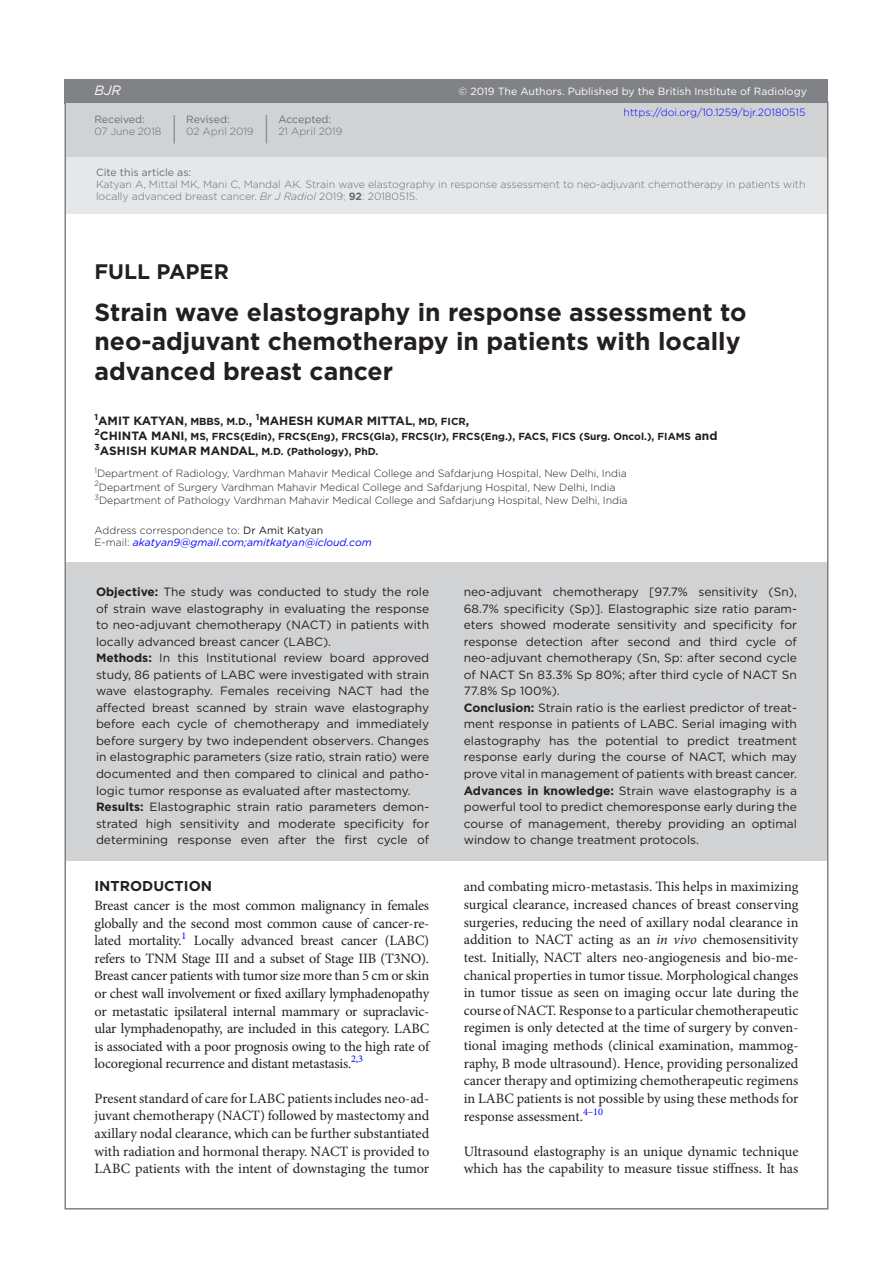
<style>
.page{position:relative;width:893px;height:1263px;background:#fff}
.page>*{position:absolute;margin:0;border:0;box-sizing:border-box;transform-origin:0 0}
.t1{font:700 24.75px/29.2px "Gotham";color:#231f20}
.t2{font:700 21px "Gotham";color:#231f20}
.t3{font:14.25px/17.7px "Minion Pro";letter-spacing:-.005em;color:#231f20;text-align:justify}
.t4{font:700 14.25px "Gotham";color:#231f20}
.t5{font:italic 13.5px "Gotham";color:#fff}
.t6{font:12px/16.5px "Gotham";color:#231f20}
.t7{font:700 12px "Gotham";color:#231f20}
.t8{font:300 10.5px/13.5px "Gotham";letter-spacing:-.005em;color:#231f20}
.t9{font:300 10.5px/12px "Gotham";color:#6c6d70}
.t10{font:italic 10.5px/12px "Gotham";color:#00f}
.t11{font:10.5px "Gotham";color:#fff}
.t12{font:10.5px "Gotham";color:#6c6d70}
.t13{font:300 10.5px "Gotham";color:#00f}
.t14{font:700 10.2px "Gotham";color:#231f20}
.s1{font-style:italic}
.s2{font-weight:700}
.s3{font-size:10.2px}
.s4{font-size:12px}
.s5{font-weight:300;font-style:normal;color:#231f20}
.s6{font-style:normal;color:#231f20}
</style>
<div class="page">
<div style="left:64px;top:79px;width:764px;height:24px;background:#808285"></div>
<div style="left:66px;top:154px;width:761px;height:59px;background:#e6e7e9"></div>
<div style="left:66px;top:103px;width:761px;height:53px;background:#d1d2d4"></div>
<svg style="left:266px;top:115px;width:1px;height:28px"></svg>
<hr style="left:173px;top:115px;width:2px;height:29px;background:#939598">
<div style="left:66px;top:563px;width:761px;height:298px;background:#d1d2d4"></div>
<p class="t5" style="left:94px;top:83px;width:28px">BJR</p>
<p class="t12" style="left:94px;top:113px;width:52px">Received:</p>
<p class="t9" style="left:94px;top:125px;width:68px">07 June 2018</p>
<p class="t12" style="left:186px;top:113px;width:45px">Revised:</p>
<p class="t9" style="left:186px;top:125px;width:69px">02 April 2019</p>
<p class="t12" style="left:278px;top:113px;width:54px">Accepted:</p>
<p class="t9" style="left:278px;top:125px;width:66px">21 April 2019</p>
<p class="t11" style="left:459px;top:85px;width:350px">© 2019 The Authors. Published by the British Institute of Radiology</p>
<p class="t13" style="left:624px;top:106px;width:183px">https://doi.org/10.1259/bjr.20180515</p>
<p class="t12" style="left:96px;top:165px;width:97px">Cite this article as:</p>
<p class="t9" style="left:96px;top:178px;width:711px">Katyan A, Mittal MK, Mani C, Mandal AK. Strain wave elastography in response assessment to neo-adjuvant chemotherapy in patients with locally advanced breast cancer. <span class="s1">Br J Radiol</span> 2019; <span class="s2">92</span>: 20180515.</p>
<h2 class="t2" style="left:94px;top:258px;width:136px">Full Paper</h2>
<h1 class="t1" style="left:94px;top:298px;width:653px">Strain wave elastography in response assessment to neo-adjuvant chemotherapy in patients with locally advanced breast cancer</h1>
<p class="t7" style="left:94px;top:412px;width:376px"><sup>1</sup>Amit Katyan<span class="s3">, M BBS, M .D.</span>, <sup>1</sup>Mahesh Kumar M ittal<span class="s3">, M D, FI CR</span>,</p>
<p class="t14" style="left:94px;top:429px;width:577px"><sup>2</sup><span class="s4">Chinta Mani</span>, MS, FRCS(Edin), FRCS(Eng), FRCS(Gla), FRCS(I r), FRCS(Eng.), FACS, FI CS (Surg. Oncol.), FIAM</p>
<p class="t7" style="left:685px;top:427px;width:34px"><span class="s3">S</span> and</p>
<p class="t14" style="left:94px;top:444px;width:285px"><sup>3</sup><span class="s4">Ashish Kumar Mandal</span>, M .D. (Pathology), PhD.</p>
<p class="t8" style="left:94px;top:466px;width:535px"><sup>1</sup>Department of Radiology, Vardhman Mahavir Medical College and Safdarjung Hospital, New Delhi, India<br><sup>2</sup>Department of Surgery Vardhman Mahavir Medical College and Safdarjung Hospital, New Delhi, India<br><sup>3</sup>Department of Pathology Vardhman Mahavir Medical College and Safdarjung Hospital, New Delhi, India</p>
<p class="t10" style="left:95px;top:524px;width:279px"><span class="s5">Address correspondence to:</span> <span class="s6">Dr Amit Katyan<br></span><span class="s5">E-mail:</span> akatyan9@gmail.com;amitkatyan@icloud.com</p>
<p class="t6" style="left:96px;top:584px;width:335px"><span class="s2">Objective:</span> The study was conducted to study the role of strain wave elastography in evaluating the response to neo-adjuvant chemotherapy (NACT) in patients with locally advanced breast cancer (LABC).<br><span class="s2">Methods:</span> In this Institutional review board approved study, 86 patients of LABC were investigated with strain wave elastography. Females receiving NACT had the affected breast scanned by strain wave elastography before each cycle of chemotherapy and immediately before surgery by two independent observers. Changes in elastographic parameters (size ratio, strain ratio) were documented and then compared to clinical and patho&shy;logic tumor response as evaluated after mastectomy.<br><span class="s2">Results:</span> Elastographic strain ratio parameters demon&shy;strated high sensitivity and moderate specificity for determining response even after the first cycle of</p>
<p class="t6" style="left:464px;top:584px;width:335px">neo-adjuvant chemotherapy [97.7% sensitivity (Sn), 68.7% specificity (Sp)]. Elastographic size ratio param&shy;eters showed moderate sensitivity and specificity for response detection after second and third cycle of neo-adjuvant chemotherapy (Sn, Sp: after second cycle of NACT Sn 83.3% Sp 80%; after third cycle of NACT Sn 77.8% Sp 100%).<br><span class="s2">Conclusion:</span> Strain ratio is the earliest predictor of treat&shy;ment response in patients of LABC. Serial imaging with elastography has the potential to predict treatment response early during the course of NACT, which may prove vital in management of patients with breast cancer.<br><span class="s2">Advances in knowledge:</span> Strain wave elastography is a powerful tool to predict chemoresponse early during the course of management, thereby providing an optimal window to change treatment protocols.</p>
<p class="t4" style="left:94px;top:877px;width:119px">I ntroduction</p>
<p class="t3" style="left:94px;top:897px;width:336px">Breast cancer is the most common malignancy in females globally and the second most common cause of cancer-re&shy;lated mortality.<sup>1</sup> Locally advanced breast cancer (LABC) refers to TNM Stage III and a subset of Stage IIB (T3NO).<br>Breast cancer patients with tumor size more than 5 cm or skin or chest wall involvement or fixed axillary lymphadenopathy or metastatic ipsilateral internal mammary or supraclavic&shy;ular lymphadenopathy, are included in this category. LABC is associated with a poor prognosis owing to the high rate of locoregional recurrence and distant metastasis.<sup>2,3</sup></p>
<p class="t3" style="left:94px;top:1090px;width:336px">Present standard of care for LABC patients includes neo-ad&shy;juvant chemotherapy (NACT) followed by mastectomy and axillary nodal clearance, which can be further substantiated with radiation and hormonal therapy. NACT is provided to LABC patients with the intent of downstaging the tumor</p>
<p class="t3" style="left:464px;top:878px;width:336px">and combating micro-metastasis. This helps in maximizing surgical clearance, increased chances of breast conserving surgeries, reducing the need of axillary nodal clearance in addition to NACT acting as an <span class="s1">in vivo</span> chemosensitivity test. Initially, NACT alters neo-angiogenesis and bio-me&shy;chanical properties in tumor tissue. Morphological changes in tumor tissue as seen on imaging occur late during the course of NACT. Response to a particular chemotherapeutic regimen is only detected at the time of surgery by conven&shy;tional imaging methods (clinical examination, mammog&shy;raphy, B mode ultrasound). Hence, providing personalized cancer therapy and optimizing chemotherapeutic regimens in LABC patients is not possible by using these methods for response assessment.<sup>4–10</sup></p>
<p class="t3" style="left:464px;top:1142px;width:336px">Ultrasound elastography is an unique dynamic technique which has the capability to measure tissue stiffness. It has</p>
</div>
